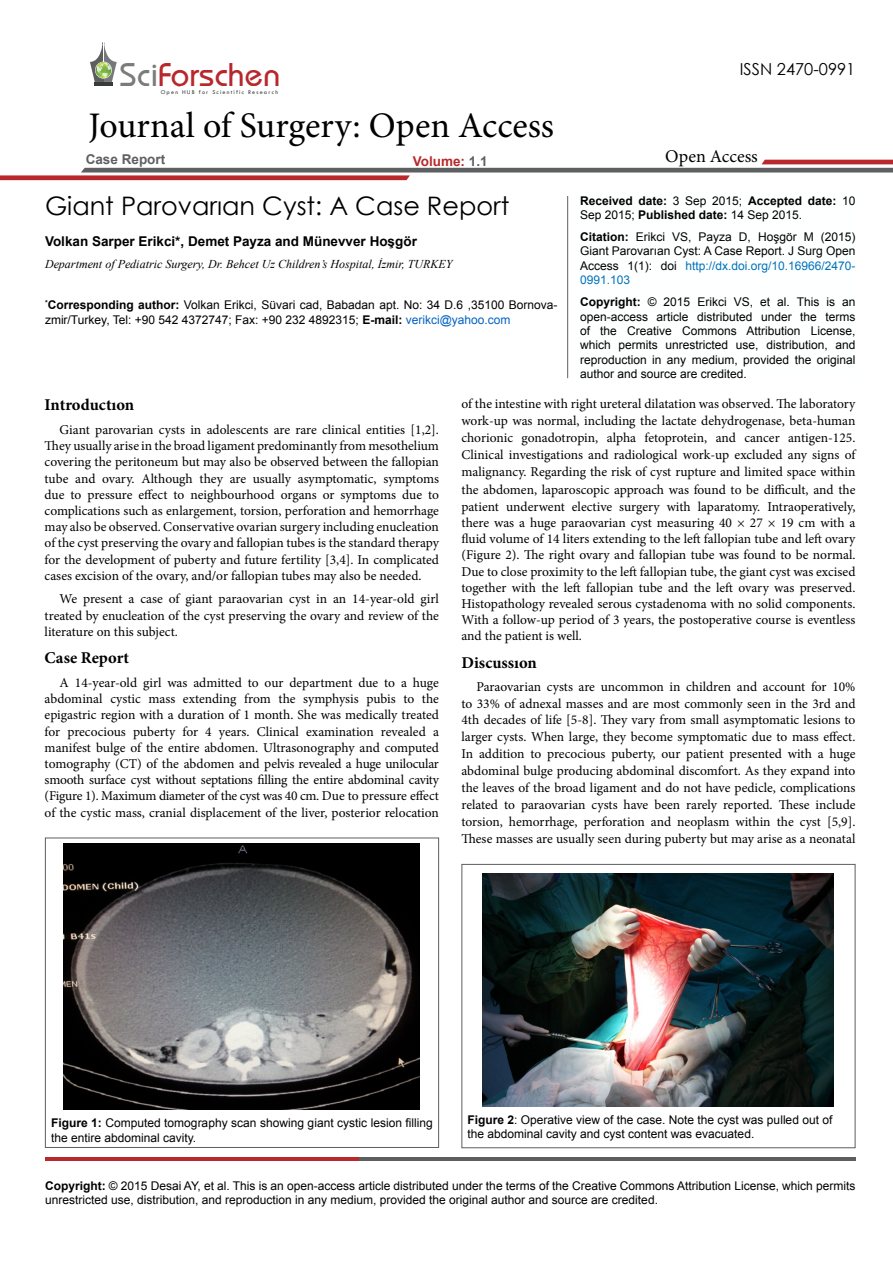
<style>
.page{position:relative;width:893px;height:1263px;background:#fff}
.page>*{position:absolute;margin:0;border:0;box-sizing:border-box;transform-origin:0 0}
.t1{font:36px "Minion Pro";color:#000}
.t2{font:34.2px "Opal";color:#b8272c}
.t3{font:25.5px "Century Gothic";color:#000}
.t4{font:18px "Minion Pro";color:#000}
.t5{font:700 16.5px "Minion Pro";color:#000}
.t6{font:16.5px "Century Gothic";color:#000}
.t7{font:13.5px/16.2px "Minion Pro";color:#000;text-align:justify}
.t8{font:700 13.5px "Arial";color:#000}
.t9{font:700 13.5px "Arial";color:#5e5f61}
.t10{font:700 13.5px "Arial";color:#b9282c}
.t11{font:12px/14.4px "Arial";color:#000}
.t12{font:italic 12px "Times New Roman";color:#000}
.t13{font:700 12px/14.4px "Arial";color:#000}
.t14{font:6px "Tw Cen";letter-spacing:.2em;color:#393a3a}
.s1{color:#7a7b7a}
.s2{color:#5e5f61}
.s3{font-weight:700}
.s4{color:#0563c1}
.s5{font-weight:400}
.s6{color:#0072bc}
</style>
<div class="page">
<hr style="left:94px;top:82px;width:19px;height:4px;background:#393a3a">
<svg style="left:90px;top:42px;width:27px;height:40px"></svg>
<svg style="left:0;top:160px;width:893px;height:20px"></svg>
<hr style="left:45px;top:1157px;width:314px;height:4px;background:#b9282c">
<hr style="left:359px;top:1157px;width:496px;height:4px;background:#5d5e60">
<hr style="left:567px;top:196px;width:1px;height:182px;background:#5e5f61">
<div style="left:45px;top:837px;width:394px;height:311px;border:1px solid #5d5e60"></div>
<img style="left:63px;top:844px;width:357px;height:265px">
<div style="left:461px;top:864px;width:394px;height:284px;border:1px solid #5d5e60"></div>
<img style="left:482px;top:874px;width:351px;height:232px">
<h2 class="t2" style="left:120px;top:54px;width:162px"><span class="s1">Sci</span>Forschen</h2>
<p class="t14" style="left:161px;top:88px;width:119px">Open HUB for Scientific Research</p>
<h1 class="t1" style="left:88px;top:102px;width:467px">Journal of Surgery: Open Access</h1>
<p class="t9" style="left:86px;top:151px;width:81px">Case Report</p>
<p class="t10" style="left:413px;top:152px;width:76px">Volume: <span class="s2">1.1</span></p>
<p class="t3" style="left:45px;top:188px;width:466px">Giant Parovarıan Cyst: A Case Report</p>
<p class="t8" style="left:45px;top:233px;width:373px">Volkan Sarper Erikci*, Demet Payza and Münevver Hoşgör</p>
<p class="t12" style="left:45px;top:256px;width:409px">Department of Pediatric Surgery, Dr. Behcet Uz Children’s Hospital, İzmir, TURKEY</p>
<p class="t11" style="left:45px;top:298px;width:514px"><sup>*</sup><span class="s3">Corresponding author:</span> Volkan Erikci, Süvari cad, Babadan apt. No: 34 D.6 ,35100 Bornova&shy;zmir/Turkey, Tel: +90 542 4372747; Fax: +90 232 4892315; <span class="s3">E-mail:</span> <span class="s4">verikci@yahoo.com</span></p>
<p class="t6" style="left:740px;top:58px;width:117px">ISSN 2470-0991</p>
<h3 class="t4" style="left:665px;top:145px;width:94px">Open Access</h3>
<p class="t13" style="left:580px;top:194px;width:277px">Received date: <span class="s5">3 Sep 2015;</span> Accepted date: <span class="s5">10<br>Sep 2015;</span> Published date: <span class="s5">14 Sep 2015.</span></p>
<p class="t11" style="left:580px;top:230px;width:277px;text-align:justify"><span class="s3">Citation:</span> Erikci VS, Payza D, Hoşgör M (2015)<br>Giant Parovarıan Cyst: A Case Report. J Surg Open Access 1(1): doi <span class="s6">http://dx.doi.org/10.16966/2470- 0991.103</span></p>
<p class="t11" style="left:580px;top:295px;width:277px;text-align:justify"><span class="s3">Copyright:</span> © 2015 Erikci VS, et al. This is an open-access article distributed under the terms of the Creative Commons Attribution License, which permits unrestricted use, distribution, and reproduction in any medium, provided the original author and source are credited.</p>
<p class="t5" style="left:45px;top:393px;width:91px">Introductıon</p>
<p class="t7" style="left:45px;top:422px;width:396px;text-indent:15px">Giant parovarian cysts in adolescents are rare clinical entities [1,2].<br>They usually arise in the broad ligament predominantly from mesothelium covering the peritoneum but may also be observed between the fallopian tube and ovary. Although they are usually asymptomatic, symptoms due to pressure effect to neighbourhood organs or symptoms due to complications such as enlargement, torsion, perforation and hemorrhage may also be observed. Conservative ovarian surgery including enucleation of the cyst preserving the ovary and fallopian tubes is the standard therapy for the development of puberty and future fertility [3,4]. In complicated cases excision of the ovary, and/or fallopian tubes may also be needed.</p>
<p class="t7" style="left:45px;top:591px;width:396px;text-indent:15px">We present a case of giant paraovarian cyst in an 14-year-old girl treated by enucleation of the cyst preserving the ovary and review of the literature on this subject.</p>
<p class="t5" style="left:45px;top:646px;width:86px">Case Report</p>
<p class="t7" style="left:45px;top:674px;width:396px;text-indent:15px">A 14-year-old girl was admitted to our department due to a huge abdominal cystic mass extending from the symphysis pubis to the epigastric region with a duration of 1 month. She was medically treated for precocious puberty for 4 years. Clinical examination revealed a manifest bulge of the entire abdomen. Ultrasonography and computed tomography (CT) of the abdomen and pelvis revealed a huge unilocular smooth surface cyst without septations filling the entire abdominal cavity (Figure 1). Maximum diameter of the cyst was 40 cm. Due to pressure effect of the cystic mass, cranial displacement of the liver, posterior relocation</p>
<p class="t7" style="left:461px;top:395px;width:396px;line-height:16.6px">of the intestine with right ureteral dilatation was observed. The laboratory work-up was normal, including the lactate dehydrogenase, beta-human chorionic gonadotropin, alpha fetoprotein, and cancer antigen-125.<br>Clinical investigations and radiological work-up excluded any signs of malignancy. Regarding the risk of cyst rupture and limited space within the abdomen, laparoscopic approach was found to be difficult, and the patient underwent elective surgery with laparatomy. Intraoperatively, there was a huge paraovarian cyst measuring 40 × 27 × 19 cm with a fluid volume of 14 liters extending to the left fallopian tube and left ovary (Figure 2). The right ovary and fallopian tube was found to be normal.<br>Due to close proximity to the left fallopian tube, the giant cyst was excised together with the left fallopian tube and the left ovary was preserved.<br>Histopathology revealed serous cystadenoma with no solid components.<br>With a follow-up period of 3 years, the postoperative course is eventless and the patient is well.</p>
<p class="t5" style="left:461px;top:651px;width:77px">Discussıon</p>
<p class="t7" style="left:461px;top:679px;width:396px;line-height:16.8px;text-indent:15px">Paraovarian cysts are uncommon in children and account for 10% to 33% of adnexal masses and are most commonly seen in the 3rd and 4th decades of life [5-8]. They vary from small asymptomatic lesions to larger cysts. When large, they become symptomatic due to mass effect.<br>In addition to precocious puberty, our patient presented with a huge abdominal bulge producing abdominal discomfort. As they expand into the leaves of the broad ligament and do not have pedicle, complications related to paraovarian cysts have been rarely reported. These include torsion, hemorrhage, perforation and neoplasm within the cyst [5,9].<br>These masses are usually seen during puberty but may arise as a neonatal</p>
<p class="t11" style="left:51px;top:1116px;width:383px"><span class="s3">Figure 1:</span> Computed tomography scan showing giant cystic lesion filling the entire abdominal cavity.</p>
<p class="t11" style="left:467px;top:1112px;width:366px"><span class="s3">Figure 2</span>: Operative view of the case. Note the cyst was pulled out of the abdominal cavity and cyst content was evacuated.</p>
<p class="t11" style="left:45px;top:1178px;width:812px"><span class="s3">Copyright:</span> © 2015 Desai AY, et al. This is an open-access article distributed under the terms of the Creative Commons Attribution License, which permits unrestricted use, distribution, and reproduction in any medium, provided the original author and source are credited.</p>
</div>
